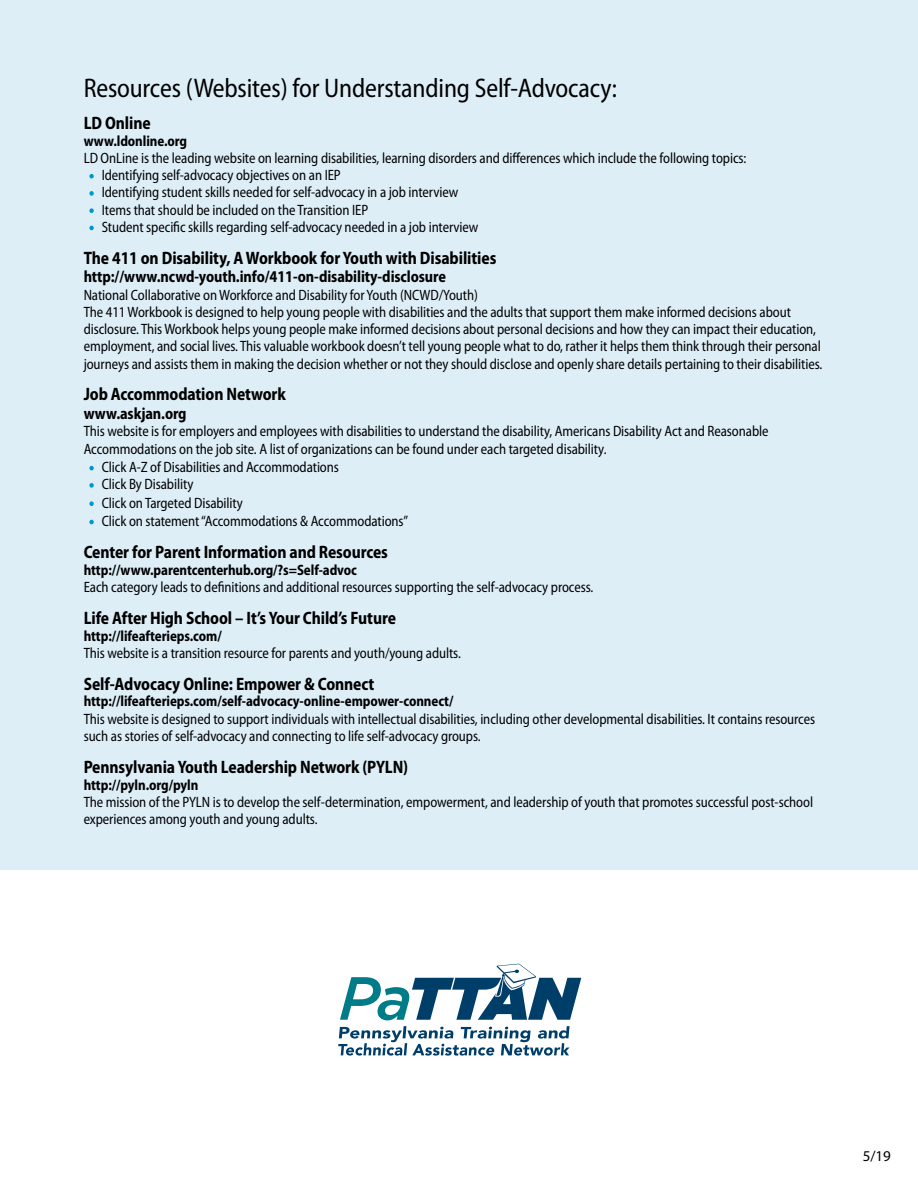
<style>
.page{position:relative;width:918px;height:1188px;background:#fff}
.page>*{position:absolute;margin:0;border:0;box-sizing:border-box;transform-origin:0 0}
.Heading_-_Level_1{font:semi-condensed 27px "Myriad Pro";letter-spacing:-.005em;color:#000;scale:.95 1}
.Resources_-_Titles_A{font:700 semi-condensed 18px "Myriad Pro";letter-spacing:-.005em;color:#000;scale:.93 1}
.Text_-_Level_1{font:700 semi-condensed 18px "Myriad Pro";letter-spacing:-.005em;color:#000;scale:.93 1}
.Text_-_Level_1-2{font:700 semi-condensed 16.5px "Myriad Pro";letter-spacing:-.005em;color:#000;scale:.93 1}
.Text_-_Level_1-3{font:semi-condensed 15px/17.2px "Myriad Pro";letter-spacing:-.005em;color:#000;scale:.93 1}
.Resources_-_Text_-_L{font:semi-condensed 15px/17.2px "Myriad Pro";letter-spacing:-.005em;color:#000;scale:.93 1}
.Bullet_-_Resources{font:semi-condensed 15px "Myriad Pro";letter-spacing:-.005em;color:#000;scale:.93 1}
.Resources_-_urls{font:700 semi-condensed 15px "Myriad Pro";letter-spacing:-.005em;color:#000;scale:.93 1}
.Text_-_Level_1-4{font:700 semi-condensed 15px "Myriad Pro";letter-spacing:-.005em;color:#000;scale:.93 1}
.t1{font:15px "Myriad Pro";color:#000}
.s1{color:#0097cf}
</style>
<div class="page">
<div style="left:0;top:0;width:918px;height:869px;background:#deeef7"></div>
<svg style="left:340px;top:964px;width:241px;height:56px"></svg>
<svg style="left:338px;top:1026px;width:232px;height:30px"></svg>
<svg style="left:89px;top:174px;width:5px;height:4px"></svg>
<svg style="left:89px;top:191px;width:5px;height:5px"></svg>
<svg style="left:89px;top:208px;width:5px;height:5px"></svg>
<svg style="left:89px;top:226px;width:5px;height:4px"></svg>
<svg style="left:89px;top:466px;width:5px;height:4px"></svg>
<svg style="left:89px;top:483px;width:5px;height:5px"></svg>
<svg style="left:89px;top:501px;width:5px;height:5px"></svg>
<svg style="left:89px;top:520px;width:5px;height:4px"></svg>
<h1 class="Heading_-_Level_1" style="left:84px;top:73px;width:563px">Resources (Websites) for Understanding Self-Advocacy:</h1>
<p class="Text_-_Level_1" style="left:84px;top:113px;width:74px">LD Online</p>
<p class="Text_-_Level_1-4" style="left:84px;top:132px;width:113px">www.ldonline.org</p>
<p class="Text_-_Level_1-3" style="left:84px;top:150px;width:714px">LD OnLine is the leading website on learning disabilities, learning disorders and differences which include the following topics:</p>
<p class="Bullet_-_Resources" style="left:90px;top:167px;width:272px"><span class="s1">•</span> Identifying self-advocacy objectives on an IEP</p>
<p class="Bullet_-_Resources" style="left:90px;top:184px;width:398px"><span class="s1">•</span> Identifying student skills needed for self-advocacy in a job interview</p>
<p class="Bullet_-_Resources" style="left:90px;top:201px;width:301px"><span class="s1">•</span> Items that should be included on the Transition IEP</p>
<p class="Bullet_-_Resources" style="left:90px;top:219px;width:420px"><span class="s1">•</span> Student specific skills regarding self-advocacy needed in a job interview</p>
<p class="Text_-_Level_1" style="left:84px;top:248px;width:445px">The 411 on Disability, A Workbook for Youth with Disabilities</p>
<p class="Text_-_Level_1-2" style="left:84px;top:268px;width:391px">http://www.ncwd-youth.info/411-on-disability-disclosure</p>
<p class="Text_-_Level_1-3" style="left:84px;top:286px;width:796px">National Collaborative on Workforce and Disability for Youth (NCWD/Youth)<br>The 411 Workbook is designed to help young people with disabilities and the adults that support them make informed decisions about disclosure. This Workbook helps young people make informed decisions about personal decisions and how they can impact their education, employment, and social lives. This valuable workbook doesn’t tell young people what to do, rather it helps them think through their personal journeys and assists them in making the decision whether or not they should disclose and openly share details pertaining to their disabilities.</p>
<p class="Text_-_Level_1" style="left:84px;top:384px;width:219px">Job Accommodation Network</p>
<p class="Text_-_Level_1-2" style="left:84px;top:404px;width:112px">www.askjan.org</p>
<p class="Text_-_Level_1-3" style="left:84px;top:423px;width:738px">This website is for employers and employees with disabilities to understand the disability, Americans Disability Act and Reasonable<br>Accommodations on the job site. A list of organizations can be found under each targeted disability.</p>
<p class="Bullet_-_Resources" style="left:90px;top:459px;width:270px"><span class="s1">•</span> Click A-Z of Disabilities and Accommodations</p>
<p class="Bullet_-_Resources" style="left:90px;top:476px;width:113px"><span class="s1">•</span> Click By Disability</p>
<p class="Bullet_-_Resources" style="left:90px;top:494px;width:166px"><span class="s1">•</span> Click on Targeted Disability</p>
<p class="Bullet_-_Resources" style="left:90px;top:513px;width:344px"><span class="s1">•</span> Click on statement “Accommodations &amp; Accommodations”</p>
<h2 class="Resources_-_Titles_A" style="left:84px;top:542px;width:329px">Center for Parent Information and Resources</h2>
<p class="Resources_-_urls" style="left:84px;top:561px;width:295px">http://www.parentcenterhub.org/?s=Self-advoc</p>
<p class="Resources_-_Text_-_L" style="left:84px;top:579px;width:550px">Each category leads to definitions and additional resources supporting the self-advocacy process.</p>
<h2 class="Resources_-_Titles_A" style="left:84px;top:608px;width:337px">Life After High School – It’s Your Child’s Future</h2>
<p class="Resources_-_urls" style="left:84px;top:627px;width:150px">http://lifeafterieps.com/</p>
<p class="Resources_-_Text_-_L" style="left:84px;top:644px;width:407px">This website is a transition resource for parents and youth/young adults.</p>
<h2 class="Resources_-_Titles_A" style="left:84px;top:674px;width:314px">Self-Advocacy Online: Empower &amp; Connect</h2>
<p class="Resources_-_urls" style="left:84px;top:693px;width:399px">http://lifeafterieps.com/self-advocacy-online-empower-connect/</p>
<p class="Resources_-_Text_-_L" style="left:84px;top:710px;width:788px">This website is designed to support individuals with intellectual disabilities, including other developmental disabilities. It contains resources such as stories of self-advocacy and connecting to life self-advocacy groups.</p>
<h2 class="Resources_-_Titles_A" style="left:84px;top:757px;width:350px">Pennsylvania Youth Leadership Network (PYLN)</h2>
<p class="Resources_-_urls" style="left:84px;top:776px;width:125px">http://pyln.org/pyln</p>
<p class="Resources_-_Text_-_L" style="left:84px;top:794px;width:786px">The mission of the PYLN is to develop the self-determination, empowerment, and leadership of youth that promotes successful post-school experiences among youth and young adults.</p>
<p class="t1" style="left:863px;top:1148px;width:30px">5/19</p>
</div>
